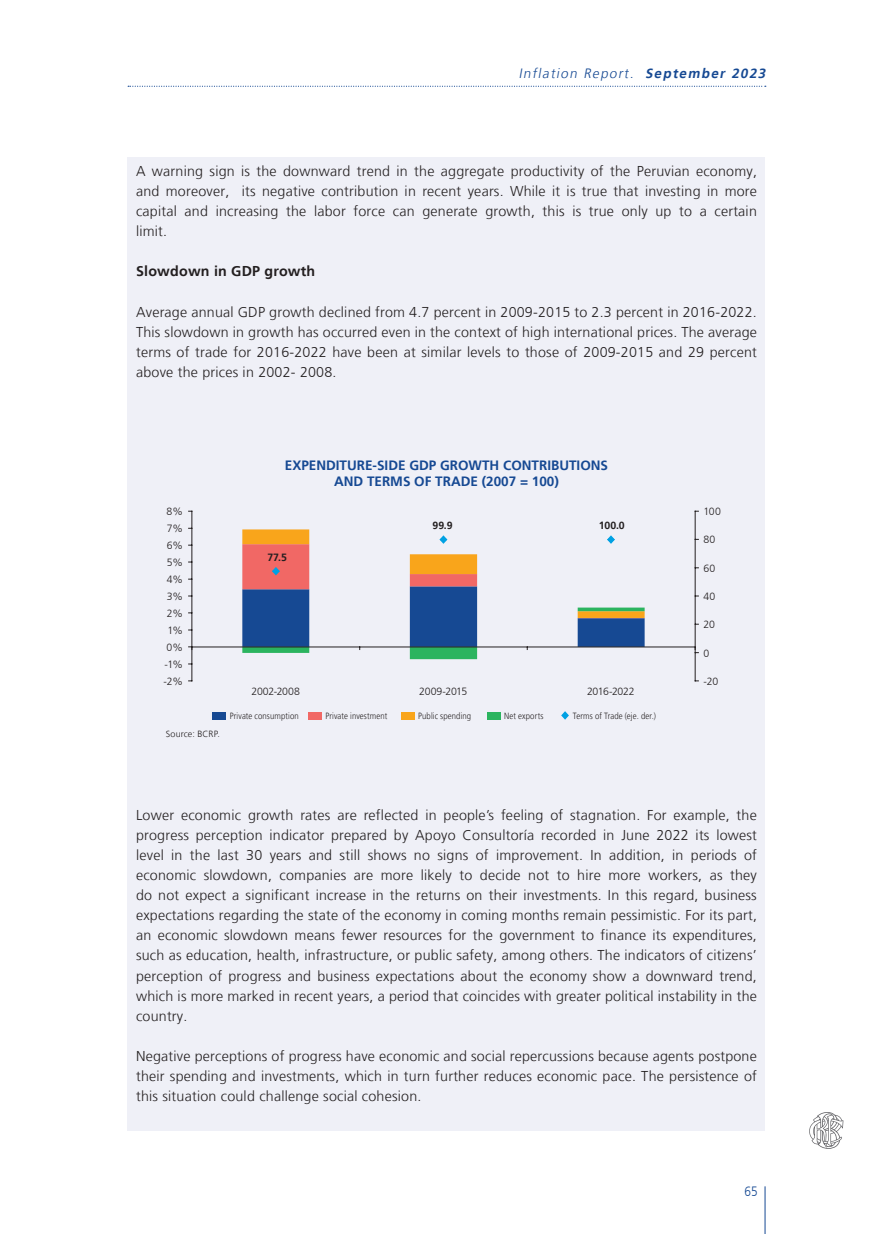
<style>
.page{position:relative;width:893px;height:1234px;background:#fff}
.page>*{position:absolute;margin:0;border:0;box-sizing:border-box;transform-origin:0 0}
.t1{font:300 14.25px/20.1px "Frutiger LT";letter-spacing:.015em;color:#231f20;text-align:justify}
.t2{font:700 14.25px "Frutiger LT";letter-spacing:.015em;color:#231f20}
.t3{font:700 13.5px "Frutiger LT";color:#164993}
.t4{font:italic 300 13.5px "Frutiger LT";color:#164993}
.t5{font:300 13.5px "Frutiger LT";color:#164993;scale:.88 1}
.t6{font:300 10.5px "Frutiger LT";letter-spacing:-.03em;color:#231f20}
.t7{font:700 10.5px "Frutiger LT";letter-spacing:-.005em;color:#231f20}
.t8{font:300 9px "Frutiger LT";letter-spacing:.015em;color:#231f20;scale:.86 1}
.t9{font:300 9px "Frutiger LT";letter-spacing:.015em;color:#231f20}
.s1{font-weight:700}
</style>
<div class="page">
<svg style="left:128px;top:86px;width:638px;height:1px"></svg>
<hr style="left:765px;top:1185px;width:1px;height:48px;background:#164993">
<svg style="left:809px;top:1112px;width:34px;height:37px"></svg>
<div style="left:128px;top:157px;width:637px;height:973px;background:#eff0f7"></div>
<hr style="left:695px;top:511px;width:1px;height:169px;background:#231f20">
<hr style="left:192px;top:511px;width:1px;height:169px;background:#231f20">
<hr style="left:192px;top:646px;width:503px;height:1px;background:#231f20">
<svg style="left:242px;top:529px;width:403px;height:130px"></svg>
<svg style="left:561px;top:711px;width:8px;height:8px"></svg>
<div style="left:213px;top:712px;width:13px;height:7px;background:#164993"></div>
<div style="left:308px;top:712px;width:13px;height:7px;background:#f16865"></div>
<div style="left:401px;top:712px;width:13px;height:7px;background:#f9a51b"></div>
<div style="left:487px;top:712px;width:13px;height:7px;background:#2bb45f"></div>
<p class="t4" style="left:519px;top:65px;width:251px">Inflation Report. <span class="s1">September 2023</span></p>
<p class="t1" style="left:136px;top:161px;width:622px">A warning sign is the downward trend in the aggregate productivity of the Peruvian economy, and moreover, its negative contribution in recent years. While it is true that investing in more capital and increasing the labor force can generate growth, this is true only up to a certain limit.</p>
<p class="t2" style="left:136px;top:263px;width:181px">Slowdown in GDP growth</p>
<p class="t1" style="left:136px;top:302px;width:622px">Average annual GDP growth declined from 4.7 percent in 2009-2015 to 2.3 percent in 2016-2022.<br>This slowdown in growth has occurred even in the context of high international prices. The average terms of trade for 2016-2022 have been at similar levels to those of 2009-2015 and 29 percent above the prices in 2002- 2008.</p>
<p class="t6" style="left:167px;top:505px;width:18px">8%</p>
<p class="t6" style="left:167px;top:522px;width:18px">7%</p>
<p class="t6" style="left:167px;top:539px;width:18px">6%</p>
<p class="t6" style="left:167px;top:556px;width:18px">5%</p>
<p class="t6" style="left:167px;top:573px;width:17px">4%</p>
<p class="t6" style="left:167px;top:590px;width:18px">3%</p>
<p class="t6" style="left:167px;top:607px;width:18px">2%</p>
<p class="t6" style="left:167px;top:624px;width:17px">1%</p>
<p class="t6" style="left:167px;top:641px;width:18px">0%</p>
<p class="t6" style="left:164px;top:658px;width:20px">-1%</p>
<p class="t6" style="left:164px;top:675px;width:21px">-2%</p>
<p class="t9" style="left:166px;top:728px;width:56px">Source: BCRP.</p>
<p class="t3" style="left:285px;top:457px;width:325px">EXPENDITURE-SIDE GDP GROWTH CONTRIBUTIONS</p>
<p class="t3" style="left:334px;top:473px;width:226px">AND TERMS OF TRADE (2007 = 100)</p>
<p class="t7" style="left:268px;top:551px;width:21px">77.5</p>
<p class="t7" style="left:433px;top:519px;width:22px">99.9</p>
<p class="t7" style="left:599px;top:519px;width:27px">100.0</p>
<p class="t6" style="left:252px;top:685px;width:50px">2002-2008</p>
<p class="t6" style="left:419px;top:685px;width:49px">2009-2015</p>
<p class="t6" style="left:587px;top:685px;width:49px">2016-2022</p>
<p class="t8" style="left:230px;top:711px;width:82px">Private consumption</p>
<p class="t8" style="left:325px;top:711px;width:74px">Private investment</p>
<p class="t8" style="left:418px;top:711px;width:63px">Public spending</p>
<p class="t8" style="left:504px;top:711px;width:47px">Net exports</p>
<p class="t8" style="left:573px;top:711px;width:98px">Terms of Trade (eje. der.)</p>
<p class="t6" style="left:703px;top:505px;width:19px">100</p>
<p class="t6" style="left:703px;top:533px;width:13px">80</p>
<p class="t6" style="left:703px;top:562px;width:13px">60</p>
<p class="t6" style="left:703px;top:590px;width:14px">40</p>
<p class="t6" style="left:703px;top:618px;width:13px">20</p>
<p class="t6" style="left:703px;top:647px;width:7px">0</p>
<p class="t6" style="left:703px;top:675px;width:16px">-20</p>
<p class="t1" style="left:136px;top:804px;width:622px">Lower economic growth rates are reflected in people’s feeling of stagnation. For example, the progress perception indicator prepared by Apoyo Consultoría recorded in June 2022 its lowest level in the last 30 years and still shows no signs of improvement. In addition, in periods of economic slowdown, companies are more likely to decide not to hire more workers, as they do not expect a significant increase in the returns on their investments. In this regard, business expectations regarding the state of the economy in coming months remain pessimistic. For its part, an economic slowdown means fewer resources for the government to finance its expenditures, such as education, health, infrastructure, or public safety, among others. The indicators of citizens’ perception of progress and business expectations about the economy show a downward trend, which is more marked in recent years, a period that coincides with greater political instability in the country.</p>
<p class="t1" style="left:136px;top:1045px;width:622px">Negative perceptions of progress have economic and social repercussions because agents postpone their spending and investments, which in turn further reduces economic pace. The persistence of this situation could challenge social cohesion.</p>
<p class="t5" style="left:745px;top:1183px;width:16px">65</p>
</div>
